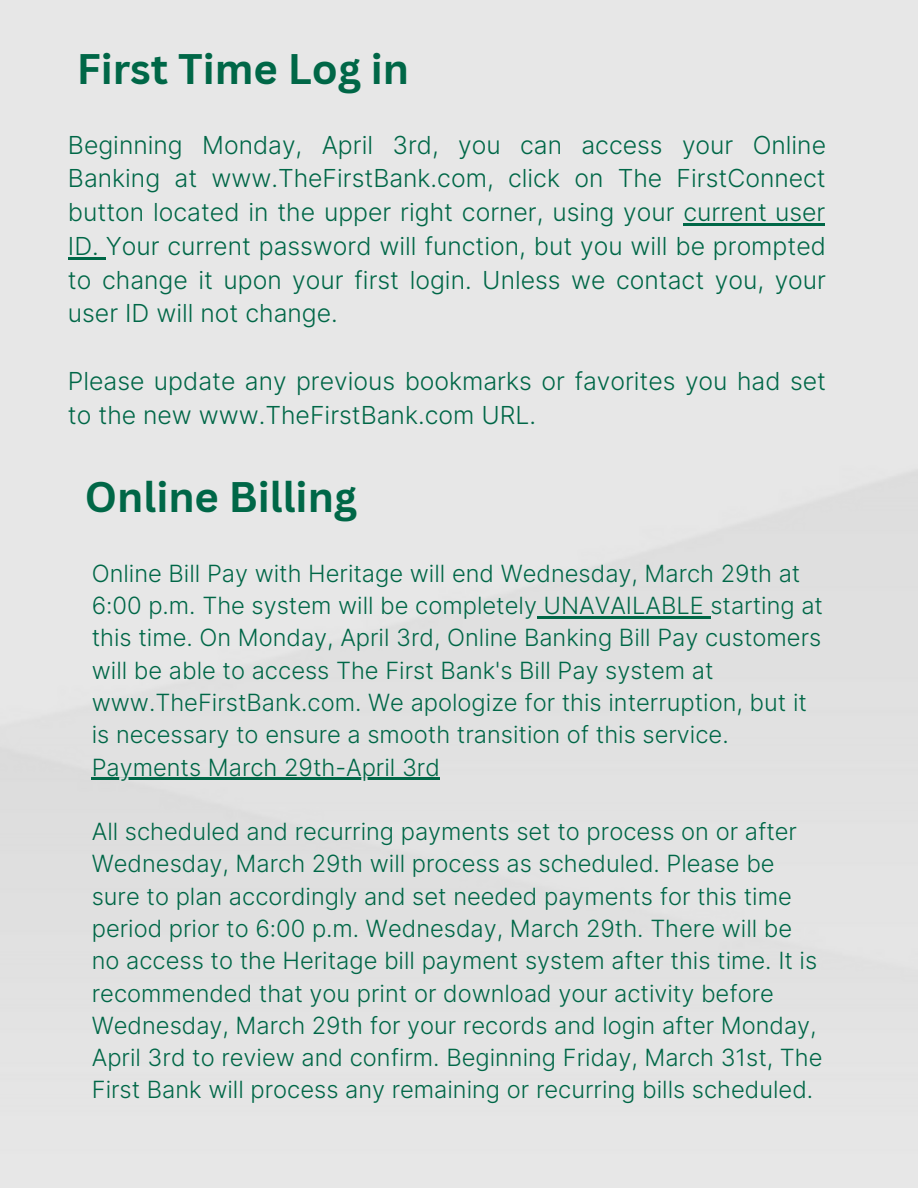
<style>
.page{position:relative;width:918px;height:1188px;background:#e7e7e7}
.page>*{position:absolute;margin:0;border:0;box-sizing:border-box;transform-origin:0 0}
.t1{font:700 41.7px "Canva Sans";color:#006747}
.t2{font:300 24.75px/33.8px "Inter";color:#006747;text-align:justify}
.t3{font:300 23.7px/32.2px "Inter";color:#006747}
</style>
<div class="page">
<hr style="left:683px;top:223px;width:142px;height:3px;background:#006747">
<hr style="left:68px;top:257px;width:38px;height:2px;background:#006747">
<hr style="left:537px;top:616px;width:173px;height:2px;background:#006747">
<hr style="left:92px;top:778px;width:348px;height:2px;background:#006747">
<h1 class="t1" style="left:77px;top:39px;width:334px">First Time Log in</h1>
<p class="t2" style="left:68px;top:128px;width:760px">Beginning Monday, April 3rd, you can access your Online Banking at www.TheFirstBank.com, click on The FirstConnect button located in the upper right corner, using your current user ID. Your current password will function, but you will be prompted to change it upon your first login. Unless we contact you, your user ID will not change.</p>
<p class="t2" style="left:68px;top:364px;width:760px">Please update any previous bookmarks or favorites you had set to the new www.TheFirstBank.com URL.</p>
<h1 class="t1" style="left:85px;top:467px;width:274px">Online Billing</h1>
<p class="t3" style="left:92px;top:557px;width:733px">Online Bill Pay with Heritage will end Wednesday, March 29th at 6:00 p.m. The system will be completely UNAVAILABLE starting at this time. On Monday, April 3rd, Online Banking Bill Pay customers will be able to access The First Bank's Bill Pay system at www.TheFirstBank.com. We apologize for this interruption, but it is necessary to ensure a smooth transition of this service.<br>Payments March 29th-April 3rd</p>
<p class="t3" style="left:92px;top:815px;width:732px">All scheduled and recurring payments set to process on or after Wednesday, March 29th will process as scheduled. Please be sure to plan accordingly and set needed payments for this time period prior to 6:00 p.m. Wednesday, March 29th. There will be no access to the Heritage bill payment system after this time. It is recommended that you print or download your activity before Wednesday, March 29th for your records and login after Monday, April 3rd to review and confirm. Beginning Friday, March 31st, The First Bank will process any remaining or recurring bills scheduled.</p>
</div>
